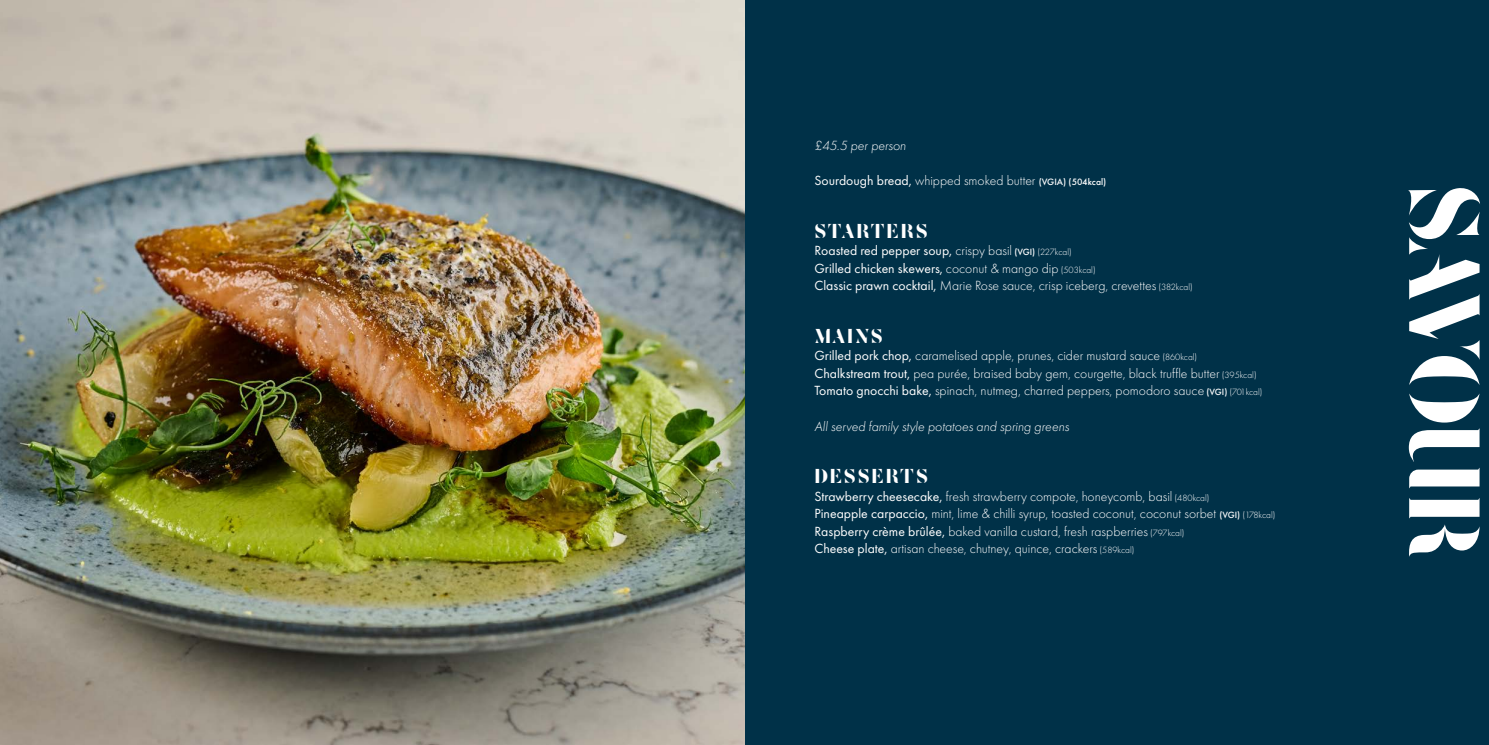
<style>
.page{position:relative;width:1489px;height:745px;background:#fff}
.page>*{position:absolute;margin:0;border:0;box-sizing:border-box;transform-origin:0 0}
.t1{font:93.75px "Zefani";letter-spacing:-.12em;color:#fff}
.t2{font:18.75px "Zefani";letter-spacing:.075em;color:#fff}
.t3{font:18.75px "Zefani";letter-spacing:.1em;color:#fff}
.t4{font:300 13.75px/17.5px "Futura PT";color:#fff}
.t5{font:13.75px/17.5px "Futura PT";color:#fff}
.t6{font:italic 300 13.75px "Futura PT";color:#fff}
.s1{font-weight:400}
.s2{font-weight:500;font-size:9.62px}
.s3{font-weight:300}
.s4{font-weight:500;font-size:9.38px}
.s5{font-weight:300;font-size:9.38px}
.s6{font-size:9.38px}
</style>
<div class="page">
<div style="left:744px;top:0;width:744px;height:744px;background:#003148"></div>
<img style="left:0;top:0;width:744px;height:744px">
<p class="t6" style="left:814px;top:138px;width:93px">£45.5 per person</p>
<p class="t4" style="left:814px;top:172px;width:293px"><span class="s1">Sourdough bread,</span> whipped smoked butter <span class="s2">(VGIA) (504kcal)</span></p>
<h2 class="t2" style="left:814px;top:219px;width:115px">STARTERS</h2>
<p class="t5" style="left:814px;top:242px;width:379px">Roasted red pepper soup, <span class="s3">crispy basil</span> <span class="s4">(VGI)</span> <span class="s5">(227kcal)<br></span>Grilled chicken skewers, <span class="s3">coconut &amp; mango dip</span> <span class="s5">(503kcal)<br></span>Classic prawn cocktail, <span class="s3">Marie Rose sauce, crisp iceberg, crevettes</span> <span class="s5">(382kcal)</span></p>
<h2 class="t2" style="left:814px;top:324px;width:70px">MAINS</h2>
<p class="t4" style="left:814px;top:347px;width:449px"><span class="s1">Grilled pork chop,</span> caramelised apple, prunes, cider mustard sauce <span class="s6">(860kcal)<br></span><span class="s1">Chalkstream trout,</span> pea purée, braised baby gem, courgette, black truffle butter <span class="s6">(395kcal)<br></span><span class="s1">Tomato gnocchi bake,</span> spinach, nutmeg, charred peppers, pomodoro sauce <span class="s4">(VGI)</span> <span class="s6">(701kcal)</span></p>
<p class="t6" style="left:814px;top:418px;width:256px">All served family style potatoes and spring greens</p>
<h2 class="t3" style="left:814px;top:464px;width:115px">DESSERTS</h2>
<p class="t4" style="left:814px;top:487px;width:462px"><span class="s1">Strawberry cheesecake,</span> fresh strawberry compote, honeycomb, basil <span class="s6">(480kcal)<br></span><span class="s1">Pineapple carpaccio,</span> mint, lime &amp; chilli syrup, toasted coconut, coconut sorbet <span class="s4">(VGI)</span> <span class="s6">(178kcal)<br></span><span class="s1">Raspberry crème brûlée,</span> baked vanilla custard, fresh raspberries <span class="s6">(797kcal)<br></span><span class="s1">Cheese plate,</span> artisan cheese, chutney, quince, crackers <span class="s6">(589kcal)</span></p>
<h1 class="t1" style="left:1502px;top:183px;width:379px;rotate:90deg">SAVOUR</h1>
</div>
